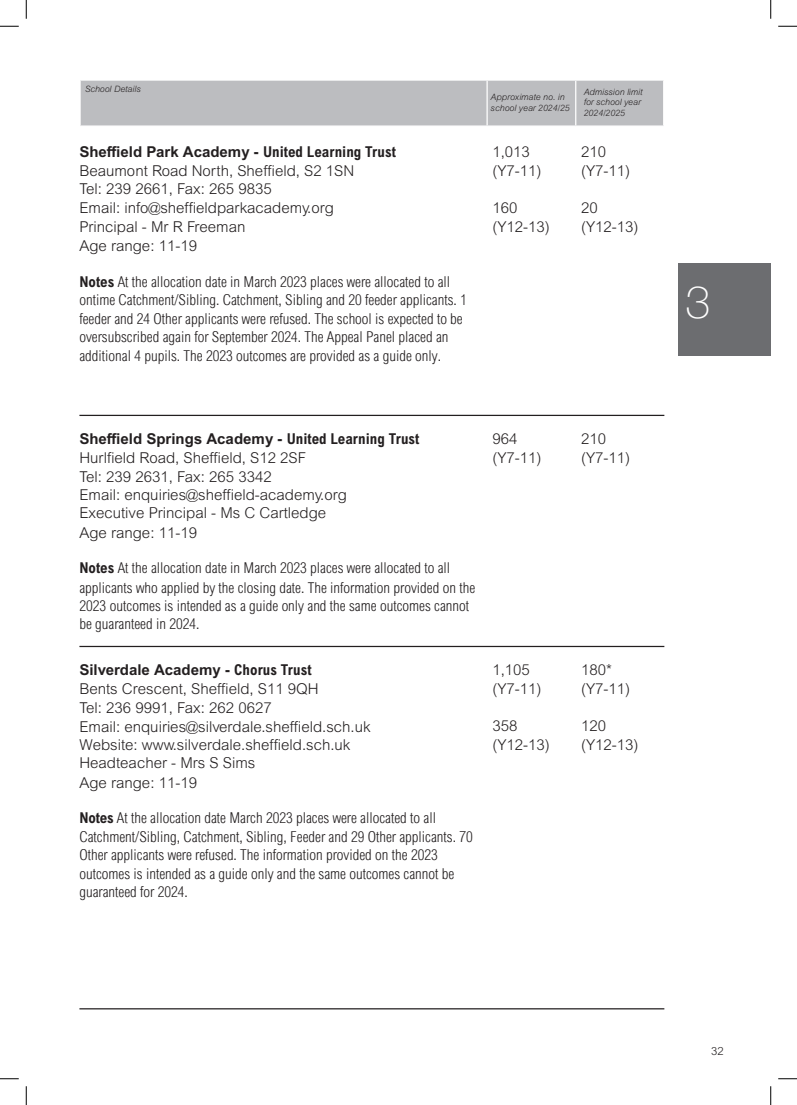
<style>
.page{position:relative;width:797px;height:1105px;background:#fff}
.page>*{position:absolute;margin:0;border:0;box-sizing:border-box;transform-origin:0 0}
.t1{font:100 45px "Helvetica Neue";color:#fff}
.t2{font:300 condensed 15px/18.6px "Arial";color:#231f20}
.t3{font:300 15px/18.5px "Arial";color:#231f20}
.t4{font:700 15px "Arial SFMT";color:#231f20}
.t5{font:300 11.25px "Arial";color:#231f20}
.t6{font:italic 300 8.75px/10.5px "Arial";color:#231f20}
.s1{font-family:"Arial";font-stretch:condensed}
.s2{font-weight:700}
</style>
<div class="page">
<div style="left:81px;top:81px;width:582px;height:44px;background:#bcbdc0"></div>
<hr style="left:486px;top:81px;width:2px;height:44px;background:#fff">
<hr style="left:575px;top:81px;width:1px;height:44px;background:#fff">
<hr style="left:79px;top:415px;width:585px;height:1px;background:#231f20">
<hr style="left:79px;top:646px;width:585px;height:1px;background:#231f20">
<hr style="left:79px;top:1008px;width:585px;height:1px;background:#231f20">
<div style="left:678px;top:264px;width:92px;height:92px;background:#6c6d70"></div>
<svg style="left:0;top:25px;width:19px;height:2px"></svg>
<svg style="left:778px;top:25px;width:19px;height:2px"></svg>
<svg style="left:0;top:1078px;width:19px;height:1px"></svg>
<svg style="left:778px;top:1078px;width:19px;height:1px"></svg>
<svg style="left:25px;top:0;width:2px;height:19px"></svg>
<svg style="left:25px;top:1086px;width:2px;height:19px"></svg>
<svg style="left:770px;top:0;width:1px;height:19px"></svg>
<svg style="left:770px;top:1086px;width:1px;height:19px"></svg>
<p class="t6" style="left:85px;top:84px;width:57px">School Details</p>
<p class="t4" style="left:79px;top:143px;width:318px">Sheffield Park Academy - <span class="s1">United Learning Trust</span></p>
<p class="t3" style="left:79px;top:161px;width:276px">Beaumont Road North, Sheffield, S2 1SN<br>Tel: 239 2661, Fax: 265 9835<br>Email: info@sheffieldparkacademy.org<br>Principal - Mr R Freeman<br>Age range: 11-19</p>
<p class="t2" style="left:79px;top:272px;width:389px"><span class="s2">Notes</span> At the allocation date in March 2023 places were allocated to all ontime Catchment/Sibling. Catchment, Sibling and 20 feeder applicants. 1 feeder and 24 Other applicants were refused. The school is expected to be oversubscribed again for September 2024. The Appeal Panel placed an additional 4 pupils. The 2023 outcomes are provided as a guide only.</p>
<p class="t6" style="left:490px;top:92px;width:81px">Approximate no. in school year 2024/25</p>
<p class="t6" style="left:583px;top:87px;width:60px">Admission limit</p>
<p class="t6" style="left:583px;top:108px;width:43px">2024/2025</p>
<p class="t6" style="left:583px;top:97px;width:59px">for school year</p>
<p class="t3" style="left:492px;top:142px;width:39px">1,013</p>
<p class="t3" style="left:581px;top:142px;width:27px">210</p>
<p class="t3" style="left:492px;top:161px;width:51px">(Y7-11)</p>
<p class="t3" style="left:581px;top:161px;width:51px">(Y7-11)</p>
<p class="t3" style="left:492px;top:198px;width:27px">160</p>
<p class="t3" style="left:581px;top:198px;width:18px">20</p>
<p class="t3" style="left:492px;top:217px;width:59px">(Y12-13)</p>
<p class="t3" style="left:581px;top:217px;width:59px">(Y12-13)</p>
<p class="t4" style="left:79px;top:430px;width:341px">Sheffield Springs Academy - <span class="s1">United Learning Trust</span></p>
<p class="t3" style="left:79px;top:448px;width:269px">Hurlfield Road, Sheffield, S12 2SF<br>Tel: 239 2631, Fax: 265 3342<br>Email: enquiries@sheffield-academy.org Executive Principal - Ms C Cartledge</p>
<p class="t3" style="left:79px;top:523px;width:119px">Age range: 11-19</p>
<p class="t2" style="left:79px;top:559px;width:397px"><span class="s2">Notes</span> At the allocation date in March 2023 places were allocated to all applicants who applied by the closing date. The information provided on the 2023 outcomes is intended as a guide only and the same outcomes cannot be guaranteed in 2024.</p>
<p class="t4" style="left:79px;top:661px;width:233px">Silverdale Academy - <span class="s1">Chorus Trust</span></p>
<p class="t3" style="left:79px;top:680px;width:292px">Bents Crescent, Sheffield, S11 9QH<br>Tel: 236 9991, Fax: 262 0627<br>Email: enquiries@silverdale.sheffield.sch.uk Website: www.silverdale.sheffield.sch.uk Headteacher - Mrs S Sims</p>
<p class="t3" style="left:79px;top:773px;width:119px">Age range: 11-19</p>
<p class="t2" style="left:79px;top:809px;width:395px"><span class="s2">Notes</span> At the allocation date March 2023 places were allocated to all Catchment/Sibling, Catchment, Sibling, Feeder and 29 Other applicants. 70<br>Other applicants were refused. The information provided on the 2023 outcomes is intended as a guide only and the same outcomes cannot be guaranteed for 2024.</p>
<p class="t3" style="left:492px;top:430px;width:27px">964</p>
<p class="t3" style="left:581px;top:430px;width:27px">210</p>
<p class="t3" style="left:492px;top:448px;width:51px">(Y7-11)</p>
<p class="t3" style="left:581px;top:448px;width:51px">(Y7-11)</p>
<p class="t3" style="left:492px;top:661px;width:39px">1,105</p>
<p class="t3" style="left:581px;top:661px;width:32px">180*</p>
<p class="t3" style="left:492px;top:679px;width:51px">(Y7-11)</p>
<p class="t3" style="left:581px;top:679px;width:51px">(Y7-11)</p>
<p class="t3" style="left:492px;top:717px;width:27px">358</p>
<p class="t3" style="left:581px;top:717px;width:27px">120</p>
<p class="t3" style="left:492px;top:736px;width:59px">(Y12-13)</p>
<p class="t3" style="left:581px;top:736px;width:59px">(Y12-13)</p>
<h1 class="t1" style="left:685px;top:268px;width:27px">3</h1>
<p class="t5" style="left:711px;top:1045px;width:14px">32</p>
</div>
